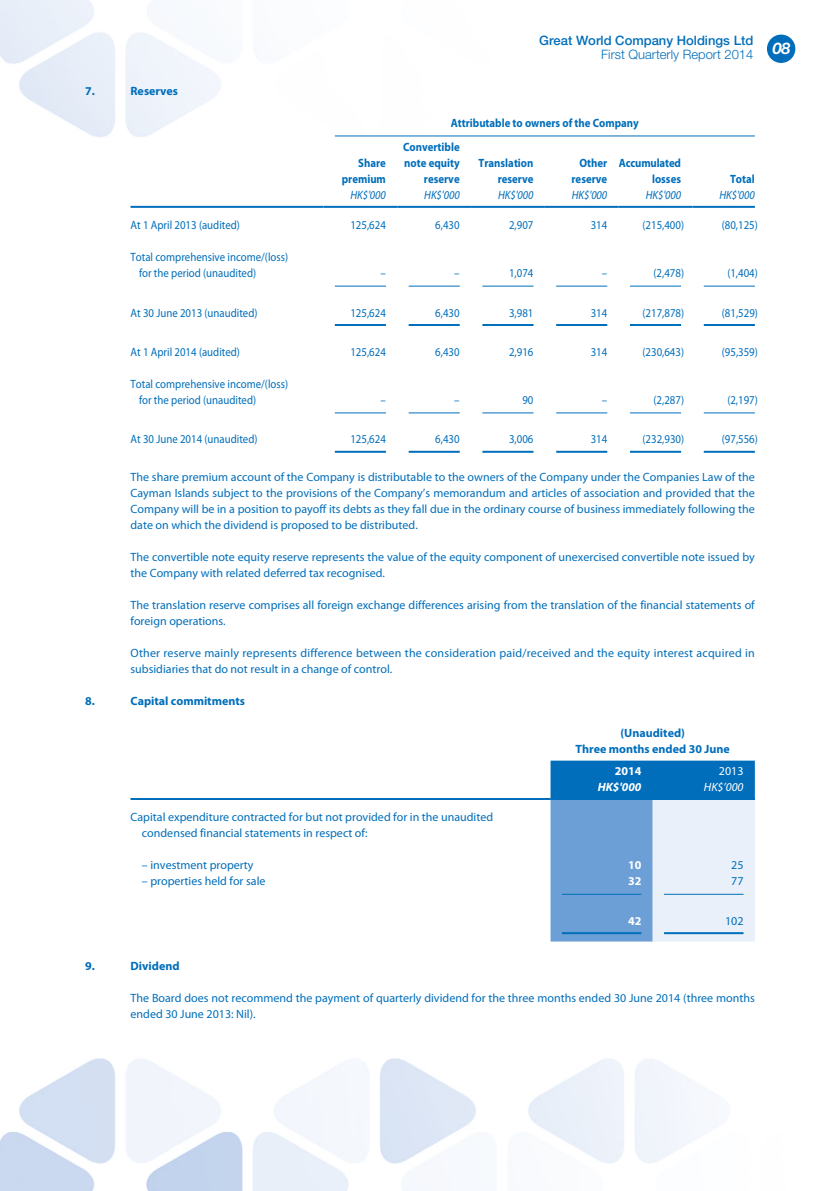
<style>
.page{position:relative;width:840px;height:1191px;background:#fff}
.page>*{position:absolute;margin:0;border:0;box-sizing:border-box;transform-origin:0 0}
.t1{font:italic 700 16px "Helvetica Neue LT Std";color:#fff}
.t2{font:500 13px "Helvetica Neue LT Std";color:#006ebb}
.t3{font:300 13px "Helvetica Neue LT Std";color:#006ebb}
.t4{font:12px/16px "Myriad Pro";color:#006ebb}
.t5{font:12px/16px "Myriad Pro";color:#006ebb;scale:.9 1}
.t6{font:700 12px/16px "Myriad Pro";color:#006ebb;text-align:right;scale:.9 1}
.t7{font:700 12px/16px "Myriad Pro";color:#006ebb;text-align:center}
.t8{font:italic 12px "Myriad Pro";color:#006ebb;scale:.9 1}
.t9{font:700 12px "Myriad Pro";color:#fff}
.t10{font:italic 700 12px "Myriad Pro";color:#fff}
.t11{font:italic 12px "Myriad Pro";color:#fff}
.t12{font:12px "Myriad Pro";color:#fff}
</style>
<div class="page">
<img style="left:0;top:0;width:796px;height:1191px">
<div style="left:767px;top:36px;width:26px;height:26px;background:#006ebb;border-radius:50%"></div>
<div style="left:766px;top:35px;width:28px;height:28px;border:2px solid #006ebb;border-radius:50%"></div>
<hr style="left:334px;top:135px;width:420px;height:1px;background:#006ebb">
<hr style="left:130px;top:206px;width:193px;height:2px;background:#006ebb">
<hr style="left:323px;top:206px;width:74px;height:2px;background:#006ebb">
<hr style="left:397px;top:206px;width:74px;height:2px;background:#006ebb">
<hr style="left:471px;top:206px;width:73px;height:2px;background:#006ebb">
<hr style="left:544px;top:206px;width:74px;height:2px;background:#006ebb">
<hr style="left:618px;top:206px;width:74px;height:2px;background:#006ebb">
<hr style="left:692px;top:206px;width:62px;height:2px;background:#006ebb">
<hr style="left:334px;top:286px;width:52px;height:1px;background:#006ebb">
<hr style="left:408px;top:286px;width:51px;height:1px;background:#006ebb">
<hr style="left:482px;top:286px;width:51px;height:1px;background:#006ebb">
<hr style="left:556px;top:286px;width:51px;height:1px;background:#006ebb">
<hr style="left:629px;top:286px;width:51px;height:1px;background:#006ebb">
<hr style="left:703px;top:286px;width:51px;height:1px;background:#006ebb">
<hr style="left:334px;top:324px;width:52px;height:2px;background:#006ebb">
<hr style="left:408px;top:324px;width:51px;height:2px;background:#006ebb">
<hr style="left:482px;top:324px;width:51px;height:2px;background:#006ebb">
<hr style="left:556px;top:324px;width:51px;height:2px;background:#006ebb">
<hr style="left:629px;top:324px;width:51px;height:2px;background:#006ebb">
<hr style="left:703px;top:324px;width:51px;height:2px;background:#006ebb">
<hr style="left:334px;top:412px;width:52px;height:1px;background:#006ebb">
<hr style="left:408px;top:412px;width:51px;height:1px;background:#006ebb">
<hr style="left:482px;top:412px;width:51px;height:1px;background:#006ebb">
<hr style="left:556px;top:412px;width:51px;height:1px;background:#006ebb">
<hr style="left:629px;top:412px;width:51px;height:1px;background:#006ebb">
<hr style="left:703px;top:412px;width:51px;height:1px;background:#006ebb">
<hr style="left:334px;top:451px;width:52px;height:2px;background:#006ebb">
<hr style="left:408px;top:451px;width:51px;height:2px;background:#006ebb">
<hr style="left:482px;top:451px;width:51px;height:2px;background:#006ebb">
<hr style="left:556px;top:451px;width:51px;height:2px;background:#006ebb">
<hr style="left:629px;top:451px;width:51px;height:2px;background:#006ebb">
<hr style="left:703px;top:451px;width:51px;height:2px;background:#006ebb">
<svg style="left:550px;top:760px;width:204px;height:181px;background:#86b4dd"></svg>
<hr style="left:130px;top:798px;width:420px;height:2px;background:#006ebb">
<hr style="left:550px;top:798px;width:102px;height:2px;background:#006ebb">
<hr style="left:652px;top:798px;width:102px;height:2px;background:#006ebb">
<hr style="left:561px;top:893px;width:80px;height:1px;background:#006ebb">
<hr style="left:663px;top:893px;width:80px;height:1px;background:#006ebb">
<hr style="left:561px;top:932px;width:80px;height:2px;background:#006ebb">
<hr style="left:663px;top:932px;width:80px;height:2px;background:#006ebb">
<p class="t7" style="left:85px;top:84px;width:11px">7.</p>
<p class="t7" style="left:130px;top:84px;width:49px">Reserves</p>
<p class="t2" style="left:539px;top:36px;width:216px">Great World Company Holdings Ltd</p>
<p class="t3" style="left:601px;top:50px;width:153px">First Quarterly Report 2014</p>
<p class="t6" style="left:341px;top:156px;width:50px">Share premium</p>
<p class="t6" style="left:450px;top:116px;width:210px">Attributable to owners of the Company</p>
<p class="t6" style="left:403px;top:140px;width:64px">Convertible note equity reserve</p>
<p class="t6" style="left:478px;top:156px;width:62px">Translation reserve</p>
<p class="t6" style="left:571px;top:156px;width:41px">Other reserve</p>
<p class="t6" style="left:618px;top:156px;width:71px">Accumulated losses</p>
<p class="t6" style="left:729px;top:172px;width:29px">Total</p>
<p class="t8" style="left:350px;top:190px;width:41px">HK$'000</p>
<p class="t8" style="left:424px;top:190px;width:41px">HK$'000</p>
<p class="t8" style="left:498px;top:190px;width:41px">HK$'000</p>
<p class="t8" style="left:571px;top:190px;width:41px">HK$'000</p>
<p class="t8" style="left:645px;top:190px;width:41px">HK$'000</p>
<p class="t8" style="left:719px;top:190px;width:41px">HK$'000</p>
<p class="t5" style="left:130px;top:218px;width:123px">At 1 April 2013 (audited)</p>
<p class="t5" style="left:350px;top:218px;width:41px">125,624</p>
<p class="t5" style="left:435px;top:218px;width:29px">6,430</p>
<p class="t5" style="left:509px;top:218px;width:29px">2,907</p>
<p class="t5" style="left:590px;top:218px;width:20px">314</p>
<p class="t5" style="left:642px;top:218px;width:48px">(215,400)</p>
<p class="t5" style="left:721px;top:218px;width:42px">(80,125)</p>
<p class="t5" style="left:139px;top:250px;width:167px;text-indent:-9px">Total comprehensive income/(loss) for the period (unaudited)</p>
<p class="t5" style="left:380px;top:266px;width:7px">–</p>
<p class="t5" style="left:454px;top:266px;width:8px">–</p>
<p class="t5" style="left:509px;top:266px;width:29px">1,074</p>
<p class="t5" style="left:601px;top:266px;width:7px">–</p>
<p class="t5" style="left:653px;top:266px;width:35px">(2,478)</p>
<p class="t5" style="left:727px;top:266px;width:35px">(1,404)</p>
<p class="t5" style="left:130px;top:306px;width:142px">At 30 June 2013 (unaudited)</p>
<p class="t5" style="left:350px;top:306px;width:41px">125,624</p>
<p class="t5" style="left:435px;top:306px;width:29px">6,430</p>
<p class="t5" style="left:509px;top:306px;width:29px">3,981</p>
<p class="t5" style="left:590px;top:306px;width:20px">314</p>
<p class="t5" style="left:642px;top:306px;width:48px">(217,878)</p>
<p class="t5" style="left:721px;top:306px;width:42px">(81,529)</p>
<p class="t5" style="left:130px;top:345px;width:123px">At 1 April 2014 (audited)</p>
<p class="t5" style="left:350px;top:345px;width:41px">125,624</p>
<p class="t5" style="left:435px;top:345px;width:29px">6,430</p>
<p class="t5" style="left:509px;top:345px;width:29px">2,916</p>
<p class="t5" style="left:590px;top:345px;width:20px">314</p>
<p class="t5" style="left:642px;top:345px;width:48px">(230,643)</p>
<p class="t5" style="left:721px;top:345px;width:42px">(95,359)</p>
<p class="t5" style="left:139px;top:377px;width:167px;text-indent:-9px">Total comprehensive income/(loss) for the period (unaudited)</p>
<p class="t5" style="left:380px;top:393px;width:8px">–</p>
<p class="t5" style="left:454px;top:393px;width:8px">–</p>
<p class="t5" style="left:522px;top:393px;width:14px">90</p>
<p class="t5" style="left:601px;top:393px;width:8px">–</p>
<p class="t5" style="left:653px;top:393px;width:35px">(2,287)</p>
<p class="t5" style="left:727px;top:393px;width:35px">(2,197)</p>
<p class="t5" style="left:130px;top:433px;width:142px">At 30 June 2014 (unaudited)</p>
<p class="t5" style="left:350px;top:433px;width:41px">125,624</p>
<p class="t5" style="left:435px;top:433px;width:29px">6,430</p>
<p class="t5" style="left:509px;top:433px;width:29px">3,006</p>
<p class="t5" style="left:590px;top:433px;width:20px">314</p>
<p class="t5" style="left:642px;top:433px;width:48px">(232,930)</p>
<p class="t5" style="left:721px;top:433px;width:42px">(97,556)</p>
<p class="t4" style="left:130px;top:470px;width:625px;text-align:justify">The share premium account of the Company is distributable to the owners of the Company under the Companies Law of the Cayman Islands subject to the provisions of the Company’s memorandum and articles of association and provided that the Company will be in a position to payoff its debts as they fall due in the ordinary course of business immediately following the date on which the dividend is proposed to be distributed.</p>
<p class="t4" style="left:130px;top:550px;width:625px">The convertible note equity reserve represents the value of the equity component of unexercised convertible note issued by the Company with related deferred tax recognised.</p>
<p class="t4" style="left:130px;top:598px;width:625px">The translation reserve comprises all foreign exchange differences arising from the translation of the financial statements of foreign operations.</p>
<p class="t4" style="left:130px;top:646px;width:625px">Other reserve mainly represents difference between the consideration paid/received and the equity interest acquired in subsidiaries that do not result in a change of control.</p>
<p class="t7" style="left:85px;top:694px;width:11px">8.</p>
<p class="t7" style="left:130px;top:694px;width:116px">Capital commitments</p>
<p class="t7" style="left:575px;top:726px;width:156px">(Unaudited)<br>Three months ended 30 June</p>
<p class="t9" style="left:614px;top:766px;width:28px">2014</p>
<p class="t12" style="left:718px;top:766px;width:26px">2013</p>
<p class="t10" style="left:597px;top:782px;width:45px">HK$'000</p>
<p class="t11" style="left:703px;top:782px;width:41px">HK$’000</p>
<p class="t4" style="left:142px;top:810px;width:352px;text-indent:-11px">Capital expenditure contracted for but not provided for in the unaudited condensed financial statements in respect of:</p>
<p class="t4" style="left:142px;top:858px;width:113px">– investment property</p>
<p class="t9" style="left:627px;top:861px;width:15px">10</p>
<p class="t4" style="left:730px;top:858px;width:14px">25</p>
<p class="t4" style="left:142px;top:874px;width:125px">– properties held for sale</p>
<p class="t9" style="left:627px;top:877px;width:15px">32</p>
<p class="t4" style="left:730px;top:874px;width:14px">77</p>
<p class="t9" style="left:627px;top:916px;width:15px">42</p>
<p class="t4" style="left:724px;top:914px;width:20px">102</p>
<p class="t7" style="left:85px;top:958px;width:11px">9.</p>
<p class="t7" style="left:130px;top:958px;width:50px">Dividend</p>
<p class="t4" style="left:130px;top:990px;width:625px">The Board does not recommend the payment of quarterly dividend for the three months ended 30 June 2014 (three months ended 30 June 2013: Nil).</p>
<h1 class="t1" style="left:772px;top:42px;width:19px">08</h1>
</div>
